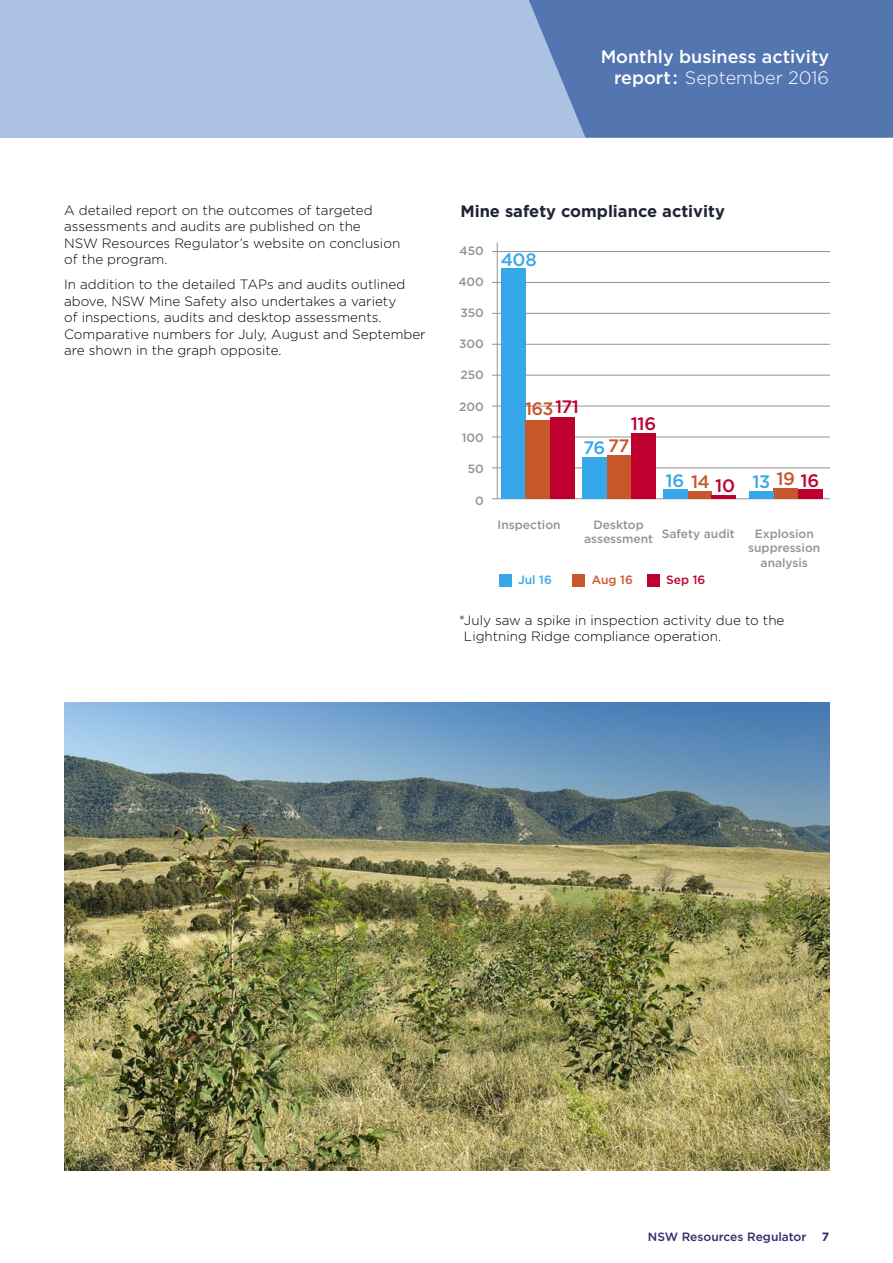
<style>
.page{position:relative;width:893px;height:1263px;background:#fff}
.page>*{position:absolute;margin:0;border:0;box-sizing:border-box;transform-origin:0 0}
.t1{font:500 18px/21px "Gotham";color:#fff;text-align:right}
.t2{font:500 18px "Gotham";letter-spacing:-.025em;color:#c9572c}
.t3{font:500 18px "Gotham";letter-spacing:-.025em;color:#36a7e9}
.t4{font:500 18px "Gotham";color:#be0030}
.t5{font:700 16.5px "Gotham";color:#1e2433}
.t6{font:300 13.5px/16.5px "Gotham";color:#000}
.t7{font:500 12px/14.4px "Gotham";color:#939393;text-align:center}
.t8{font:500 12px "Gotham";color:#302d6d}
.t9{font:500 12px "Gotham";color:#36a7e9}
.t10{font:500 12px "Gotham";color:#c9572c}
.t11{font:500 12px "Gotham";color:#be0030}
.t12{font:700 12px "Gotham";color:#302d6d}
.s1{font-weight:300}
.s2{color:#be0030}
</style>
<div class="page">
<div style="left:0;top:0;width:893px;height:138px;background:#acc2e3"></div>
<svg style="left:529px;top:0;width:364px;height:138px;background:#5a7cb5"></svg>
<hr style="left:492px;top:344px;width:338px;height:1px;background:#939393">
<hr style="left:492px;top:251px;width:338px;height:1px;background:#939393">
<hr style="left:492px;top:375px;width:338px;height:1px;background:#939393">
<hr style="left:492px;top:406px;width:338px;height:1px;background:#939393">
<hr style="left:492px;top:437px;width:338px;height:1px;background:#939393">
<hr style="left:492px;top:467px;width:338px;height:1px;background:#939393">
<hr style="left:492px;top:498px;width:338px;height:1px;background:#939393">
<hr style="left:492px;top:313px;width:338px;height:1px;background:#939393">
<hr style="left:492px;top:282px;width:338px;height:1px;background:#939393">
<hr style="left:497px;top:243px;width:1px;height:256px;background:#939393">
<div style="left:501px;top:268px;width:25px;height:230px;background:#36a7e9"></div>
<div style="left:526px;top:420px;width:24px;height:78px;background:#c9572c"></div>
<div style="left:550px;top:417px;width:24px;height:81px;background:#be0030"></div>
<div style="left:607px;top:455px;width:24px;height:44px;background:#c9572c"></div>
<div style="left:631px;top:433px;width:25px;height:66px;background:#be0030"></div>
<div style="left:687px;top:492px;width:25px;height:7px;background:#c9572c"></div>
<hr style="left:712px;top:495px;width:24px;height:4px;background:#be0030">
<div style="left:774px;top:488px;width:24px;height:11px;background:#c9572c"></div>
<div style="left:798px;top:489px;width:24px;height:10px;background:#be0030"></div>
<div style="left:582px;top:457px;width:25px;height:42px;background:#36a7e9"></div>
<div style="left:663px;top:489px;width:24px;height:10px;background:#36a7e9"></div>
<div style="left:749px;top:491px;width:25px;height:8px;background:#36a7e9"></div>
<div style="left:499px;top:574px;width:13px;height:13px;background:#36a7e9"></div>
<div style="left:572px;top:574px;width:13px;height:13px;background:#c9572c"></div>
<div style="left:647px;top:574px;width:13px;height:13px;background:#be0030"></div>
<img style="left:64px;top:702px;width:765px;height:468px">
<h1 class="t1" style="left:601px;top:46px;width:230px">Monthly business activity report: <span class="s1">September 2016</span></h1>
<p class="t6" style="left:64px;top:202px;width:338px">A detailed report on the outcomes of targeted assessments and audits are published on the<br>NSW Resources Regulator’s website on conclusion of the program.</p>
<p class="t6" style="left:64px;top:276px;width:363px">In addition to the detailed TAPs and audits outlined above, NSW Mine Safety also undertakes a variety<br>of inspections, audits and desktop assessments.<br>Comparative numbers for July, August and September are shown in the graph opposite.</p>
<p class="t5" style="left:460px;top:201px;width:266px">Mine safety compliance activity</p>
<p class="t7" style="left:460px;top:244px;width:26px">450</p>
<p class="t7" style="left:458px;top:275px;width:27px">400</p>
<p class="t7" style="left:460px;top:306px;width:25px">350</p>
<p class="t7" style="left:459px;top:337px;width:26px">300</p>
<p class="t7" style="left:460px;top:368px;width:25px">250</p>
<p class="t7" style="left:459px;top:399px;width:26px">200</p>
<p class="t7" style="left:462px;top:430px;width:24px">100</p>
<p class="t7" style="left:468px;top:461px;width:18px">50</p>
<p class="t7" style="left:475px;top:493px;width:10px">0</p>
<h1 class="t3" style="left:501px;top:247px;width:37px">408</h1>
<h1 class="t2" style="left:525px;top:397px;width:56px">163<span class="s2">171</span></h1>
<h1 class="t4" style="left:631px;top:411px;width:27px">116</h1>
<h1 class="t2" style="left:608px;top:434px;width:23px">77</h1>
<h1 class="t3" style="left:583px;top:436px;width:23px">76</h1>
<h1 class="t2" style="left:691px;top:470px;width:45px">14 <span class="s2">10</span></h1>
<h1 class="t2" style="left:776px;top:467px;width:44px">19 <span class="s2">16</span></h1>
<h1 class="t3" style="left:665px;top:468px;width:20px">16</h1>
<h1 class="t3" style="left:753px;top:470px;width:19px">13</h1>
<p class="t7" style="left:498px;top:517px;width:65px">Inspection</p>
<p class="t7" style="left:584px;top:517px;width:71px">Desktop assessment</p>
<p class="t7" style="left:662px;top:526px;width:74px">Safety audit</p>
<p class="t7" style="left:748px;top:526px;width:74px">Explosion suppression analysis</p>
<p class="t9" style="left:518px;top:572px;width:35px">Jul 16</p>
<p class="t10" style="left:592px;top:572px;width:43px">Aug 16</p>
<p class="t11" style="left:666px;top:572px;width:41px">Sep 16</p>
<p class="t6" style="left:464px;top:612px;width:322px;text-indent:-5px">*July saw a spike in inspection activity due to the<br>Lightning Ridge compliance operation.</p>
<p class="t8" style="left:648px;top:1228px;width:160px">NSW Resources Regulator</p>
<p class="t12" style="left:822px;top:1228px;width:9px">7</p>
</div>
